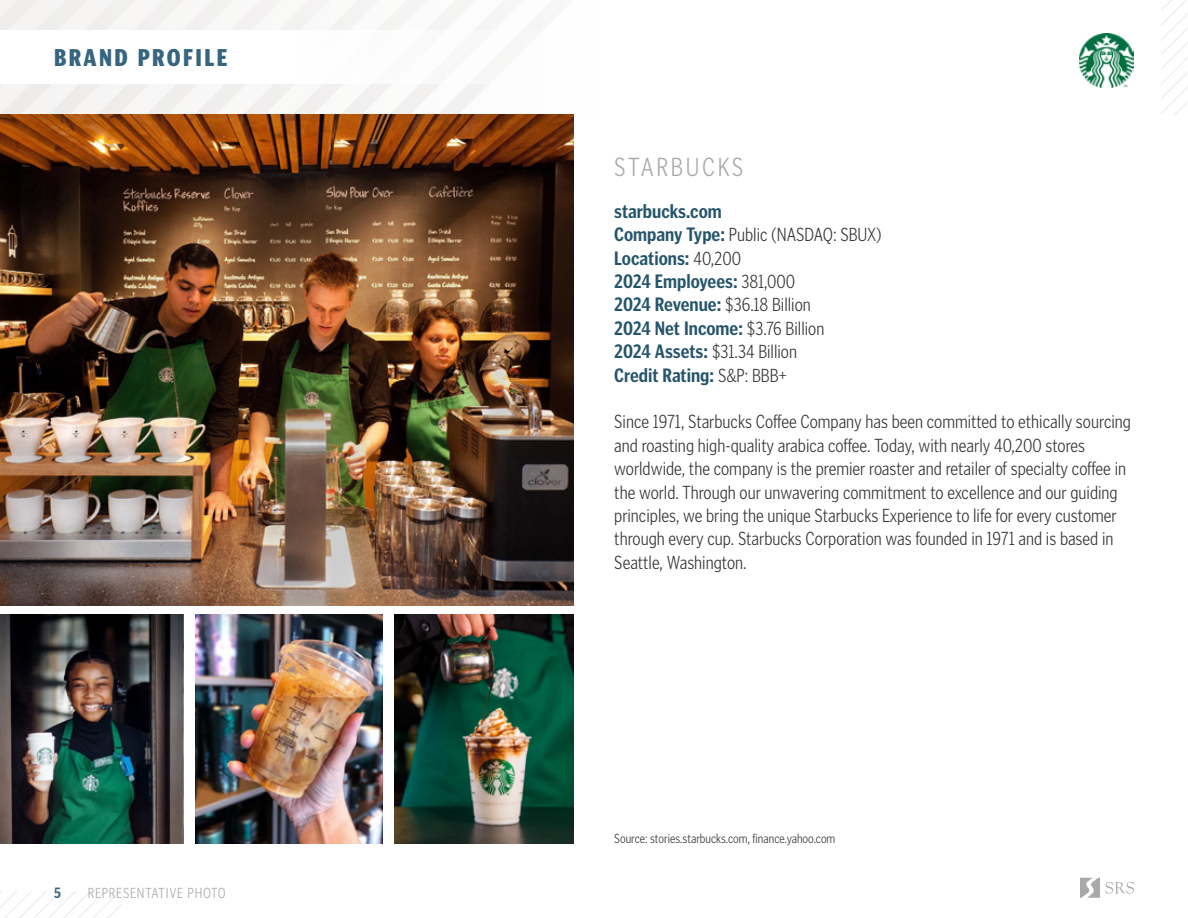
<style>
.page{position:relative;width:1188px;height:918px;background:#fff}
.page>*{position:absolute;margin:0;border:0;box-sizing:border-box;transform-origin:0 0}
.t1{font:300 27px "Poynter Gothic Text Cond";letter-spacing:.1em;color:#aaa9aa}
.t2{font:900 24px "Poynter Gothic Text Cond";letter-spacing:.1em;color:#37657f}
.t3{font:300 19.5px/23.4px "Poynter Gothic Text Cond";color:#343433}
.t4{font:700 19.5px/23.4px "Poynter Gothic Text Cond";color:#25556b}
.t5{font:300 15px "Poynter Gothic Text Cond";letter-spacing:.05em;color:#aaa9aa}
.t6{font:700 15px "Poynter Gothic Text Cond";color:#37657f}
.t7{font:300 13.5px "Poynter Gothic Text Cond";color:#343433}
.s1{font-weight:300;color:#343433}
</style>
<div class="page">
<svg style="left:0;top:891px;width:122px;height:27px"></svg>
<svg style="left:1080px;top:878px;width:54px;height:20px"></svg>
<svg style="left:0;top:0;width:574px;height:115px"></svg>
<svg style="left:1161px;top:0;width:27px;height:115px"></svg>
<div style="left:0;top:30px;width:594px;height:54px;background:#fff"></div>
<img style="left:1080px;top:34px;width:54px;height:54px">
<img style="left:0;top:115px;width:574px;height:491px">
<img style="left:0;top:615px;width:382px;height:229px">
<img style="left:394px;top:615px;width:180px;height:229px">
<div style="left:184px;top:607px;width:11px;height:262px;background:#fff"></div>
<p class="t2" style="left:54px;top:44px;width:175px">BRAND PROFILE</p>
<p class="t6" style="left:54px;top:884px;width:8px">5</p>
<p class="t5" style="left:88px;top:885px;width:140px">REPRESENTATIVE PHOTO</p>
<h1 class="t1" style="left:614px;top:153px;width:131px">STARBUCKS</h1>
<p class="t4" style="left:614px;top:199px;width:269px">starbucks.com<br>Company Type: <span class="s1">Public (NASDAQ: SBUX)<br></span>Locations: <span class="s1">40,200<br></span>2024 Employees: <span class="s1">381,000<br></span>2024 Revenue: <span class="s1">$36.18 Billion<br></span>2024 Net Income: <span class="s1">$3.76 Billion<br></span>2024 Assets: <span class="s1">$31.34 Billion<br></span>Credit Rating: <span class="s1">S&amp;P: BBB+</span></p>
<p class="t3" style="left:614px;top:410px;width:518px">Since 1971, Starbucks Coffee Company has been committed to ethically sourcing and roasting high-quality arabica coffee. Today, with nearly 40,200 stores worldwide, the company is the premier roaster and retailer of specialty coffee in the world. Through our unwavering commitment to excellence and our guiding principles, we bring the unique Starbucks Experience to life for every customer through every cup. Starbucks Corporation was founded in 1971 and is based in Seattle, Washington.</p>
<p class="t7" style="left:614px;top:831px;width:223px">Source: stories.starbucks.com, finance.yahoo.com</p>
</div>
